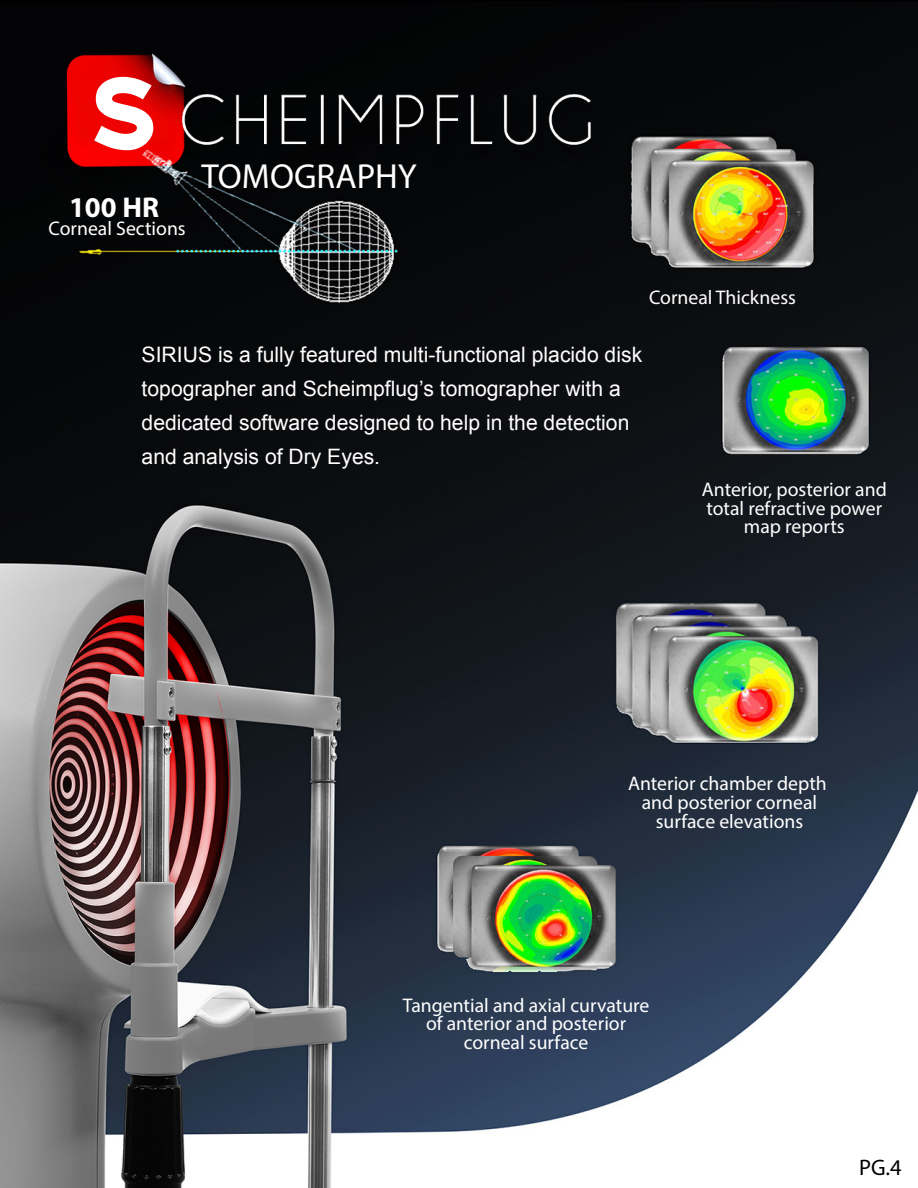
<style>
.page{position:relative;width:918px;height:1188px;background:#fff}
.page>*{position:absolute;margin:0;border:0;box-sizing:border-box;transform-origin:0 0}
.t1{font:105.6px "Steinberg";color:#fff}
.t2{font:34.95px "Myriad Pro";color:#fff}
.t3{font:700 28.8px "Myriad Pro";color:#fff}
.t4{font:22.5px "Myriad Pro";color:#000}
.t5{font:21.3px/34px "Arial";color:#fff}
.t6{font:19.8px/18.5px "Myriad Pro";color:#fff;text-align:center}
</style>
<div class="page">
<img style="left:1px;top:0;width:917px;height:1187px">
<img style="left:179px;top:94px;width:430px;height:74px">
<img style="left:0;top:1187px;width:918px;height:1px">
<img style="left:0;top:0;width:1px;height:1188px">
<h1 class="t1" style="left:93px;top:53px;width:65px">S</h1>
<h3 class="t3" style="left:69px;top:188px;width:92px">100 HR</h3>
<p class="t6" style="left:49px;top:219px;width:139px">Corneal Sections</p>
<h2 class="t2" style="left:202px;top:155px;width:217px">TOMOGRAPHY</h2>
<p class="t6" style="left:649px;top:288px;width:148px">Corneal Thickness</p>
<p class="t5" style="left:142px;top:337px;width:502px">SIRIUS is a fully featured multi-functional placido disk topographer and Scheimpflug’s tomographer with a dedicated software designed to help in the detection and analysis of Dry Eyes.</p>
<p class="t6" style="left:702px;top:480px;width:187px">Anterior, posterior and total refractive power map reports</p>
<p class="t6" style="left:628px;top:774px;width:200px">Anterior chamber depth and posterior corneal surface elevations</p>
<p class="t6" style="left:403px;top:996px;width:248px">Tangential and axial curvature of anterior and posterior corneal surface</p>
<p class="t4" style="left:859px;top:1154px;width:44px">PG.4</p>
</div>
